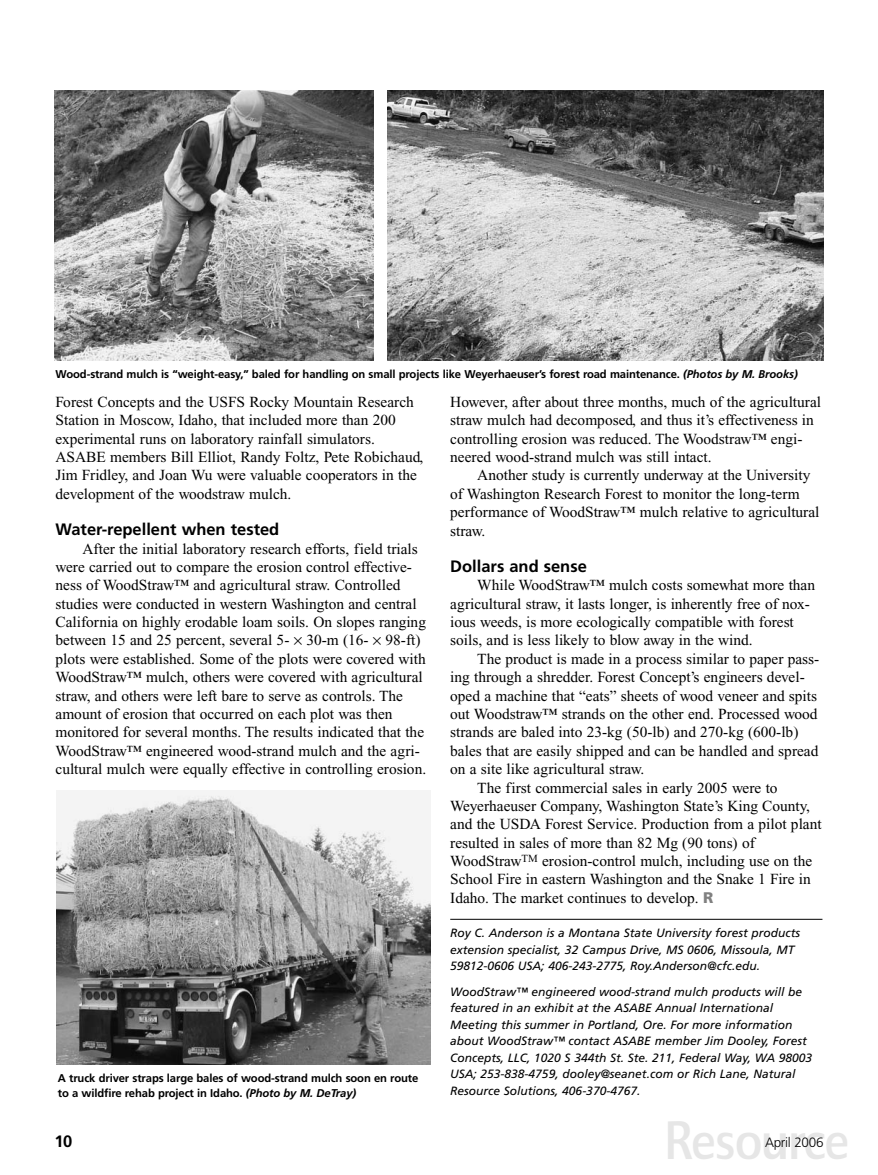
<style>
.page{position:relative;width:878px;height:1175px;background:#fff}
.page>*{position:absolute;margin:0;border:0;box-sizing:border-box;transform-origin:0 0}
.t1{font:500 52.5px "AI Quanta";letter-spacing:-.025em;color:#e6e6e6;scale:.92 1}
.t2{font:700 16.5px "Frutiger";color:#000}
.t3{font:15.3px/18.3px "Times New Roman";color:#000}
.t4{font:300 13.5px "Frutiger";letter-spacing:-.02em;color:#000}
.t5{font:italic 12px/16.5px "Frutiger";color:#000}
.t6{font:700 11.25px/15px "Frutiger";letter-spacing:-.01em;color:#000}
.s1{font-style:italic}
.s2{font-family:"Frutiger";font-weight:900;color:#808080}
</style>
<div class="page">
<hr style="left:450px;top:919px;width:372px;height:1px;background:#000">
<img style="left:387px;top:90px;width:437px;height:270px">
<img style="left:56px;top:791px;width:374px;height:273px">
<img style="left:54px;top:90px;width:320px;height:270px">
<p class="t6" style="left:56px;top:367px;width:743px">Wood-strand mulch is “weight-easy,” baled for handling on small projects like Weyerhaeuser’s forest road maintenance. <span class="s1">(Photos by M. Brooks)</span></p>
<p class="t3" style="left:56px;top:394px;width:369px">Forest Concepts and the USFS Rocky Mountain Research Station in Moscow, Idaho, that included more than 200 experimental runs on laboratory rainfall simulators.<br>ASABE members Bill Elliot, Randy Foltz, Pete Robichaud, Jim Fridley, and Joan Wu were valuable cooperators in the development of the woodstraw mulch.</p>
<p class="t2" style="left:56px;top:523px;width:225px">Water-repellent when tested</p>
<p class="t3" style="left:55px;top:540px;width:372px;text-indent:27px">After the initial laboratory research efforts, field trials were carried out to compare the erosion control effective&shy;ness of WoodStraw™ and agricultural straw. Controlled studies were conducted in western Washington and central California on highly erodable loam soils. On slopes ranging between 15 and 25 percent, several 5- 30-m (16- 98-ft) plots were established. Some of the plots were covered with WoodStraw™ mulch, others were covered with agricultural straw, and others were left bare to serve as controls. The amount of erosion that occurred on each plot was then monitored for several months. The results indicated that the WoodStraw™ engineered wood-strand mulch and the agri&shy;cultural mulch were equally effective in controlling erosion.</p>
<p class="t6" style="left:58px;top:1071px;width:362px">A truck driver straps large bales of wood-strand mulch soon en route to a wildfire rehab project in Idaho. <span class="s1">(Photo by M. DeTray)</span></p>
<p class="t2" style="left:54px;top:1134px;width:19px">10</p>
<p class="t3" style="left:450px;top:394px;width:372px">However, after about three months, much of the agricultural straw mulch had decomposed, and thus it’s effectiveness in controlling erosion was reduced. The Woodstraw™ engi&shy;neered wood-strand mulch was still intact.</p>
<p class="t3" style="left:450px;top:467px;width:371px;text-indent:27px">Another study is currently underway at the University of Washington Research Forest to monitor the long-term performance of WoodStraw™ mulch relative to agricultural straw.</p>
<p class="t2" style="left:450px;top:559px;width:138px">Dollars and sense</p>
<p class="t3" style="left:450px;top:577px;width:366px;text-indent:27px">While WoodStraw™ mulch costs somewhat more than agricultural straw, it lasts longer, is inherently free of nox&shy;ious weeds, is more ecologically compatible with forest soils, and is less likely to blow away in the wind.</p>
<p class="t3" style="left:477px;top:651px;width:343px">The product is made in a process similar to paper pass-</p>
<p class="t3" style="left:450px;top:669px;width:356px">ing through a shredder. Forest Concept’s engineers devel-</p>
<p class="t3" style="left:450px;top:687px;width:368px">oped a machine that “eats” sheets of wood veneer and spits</p>
<p class="t3" style="left:450px;top:706px;width:369px">out Woodstraw™ strands on the other end. Processed wood</p>
<p class="t3" style="left:450px;top:724px;width:350px">strands are baled into 23-kg (50-lb) and 270-kg (600-lb)</p>
<p class="t3" style="left:450px;top:743px;width:370px">bales that are easily shipped and can be handled and spread</p>
<p class="t3" style="left:450px;top:761px;width:195px">on a site like agricultural straw.</p>
<p class="t3" style="left:477px;top:779px;width:302px">The first commercial sales in early 2005 were to</p>
<p class="t3" style="left:450px;top:798px;width:361px">Weyerhaeuser Company, Washington State’s King County,</p>
<p class="t3" style="left:450px;top:816px;width:373px">and the USDA Forest Service. Production from a pilot plant</p>
<p class="t3" style="left:450px;top:834px;width:306px">resulted in sales of more than 82 Mg (90 tons) of</p>
<p class="t3" style="left:450px;top:853px;width:363px">WoodStraw<sup>TM</sup> erosion-control mulch, including use on the</p>
<p class="t3" style="left:450px;top:871px;width:362px">School Fire in eastern Washington and the Snake 1 Fire in</p>
<p class="t3" style="left:450px;top:890px;width:264px">Idaho. The market continues to develop. <span class="s2">R</span></p>
<p class="t5" style="left:450px;top:925px;width:351px">Roy C. Anderson is a Montana State University forest products extension specialist, 32 Campus Drive, MS 0606, Missoula, MT<br>59812-0606 USA; 406-243-2775, Roy.Anderson@cfc.edu.</p>
<p class="t5" style="left:450px;top:984px;width:363px">WoodStraw™ engineered wood-strand mulch products will be featured in an exhibit at the ASABE Annual International Meeting this summer in Portland, Ore. For more information about WoodStraw™ contact ASABE member Jim Dooley, Forest Concepts, LLC, 1020 S 344th St. Ste. 211, Federal Way, WA 98003<br>USA; 253-838-4759, dooley@seanet.com or Rich Lane, Natural Resource Solutions, 406-370-4767.</p>
<h1 class="t1" style="left:663px;top:1118px;width:204px">Resource</h1>
<p class="t4" style="left:765px;top:1137px;width:60px">April 2006</p>
</div>
